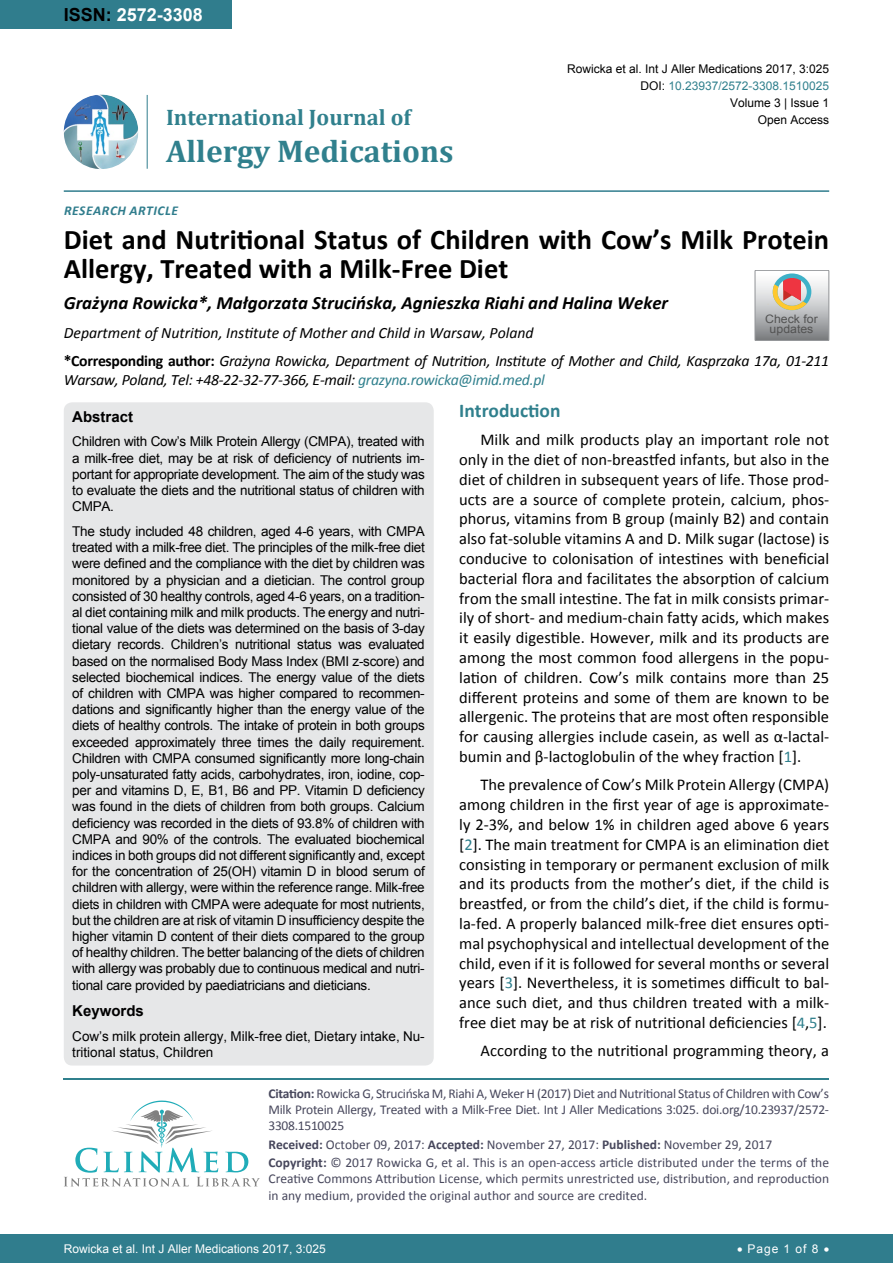
<style>
.page{position:relative;width:893px;height:1263px;background:#fff}
.page>*{position:absolute;margin:0;border:0;box-sizing:border-box;transform-origin:0 0}
.t1{font:700 31.5px "Cambria";color:#30808d}
.t2{font:700 28.5px/28.8px "Calibri";color:#000}
.t3{font:700 22.5px "Cambria";color:#30808d}
.t4{font:700 19.5px "Calibri";color:#30808d}
.t5{font:italic 700 18.75px "Calibri";color:#000}
.t6{font:700 18px "Arial";color:#fff}
.t7{font:16.5px/19.8px "Calibri";color:#000;text-align:justify}
.t8{font:italic 15.75px/28.8px "Calibri";letter-spacing:-.02em;color:#000}
.t9{font:700 15px "Arial";color:#000}
.t10{font:13.5px/16.2px "Arial";letter-spacing:-.02em;color:#000;text-align:justify}
.t11{font:13.5px/16.2px "Calibri";color:#47475c}
.t12{font:13.5px/16.2px "Arial";color:#000}
.t13{font:italic 700 13.5px "Calibri";letter-spacing:.04em;color:#307d8d}
.t14{font:12px/17.2px "Arial";color:#000;text-align:right}
.t15{font:12px "Arial";color:#fff}
.t16{font:12px "Arial";color:#30808d}
.t17{font:11.7px/10.1px "Arial";color:#535353;text-align:center;scale:1.06 1}
.s1{color:#000}
.s2{font-weight:700;font-style:normal}
.s3{color:#30808d}
.s4{font-weight:700}
</style>
<div class="page">
<hr style="left:64px;top:1078px;width:765px;height:1px;background:#30808d">
<svg style="left:64px;top:1100px;width:196px;height:86px"></svg>
<img style="left:64px;top:95px;width:74px;height:74px;border-radius:37px">
<hr style="left:147px;top:95px;width:1px;height:74px;background:#307d8d">
<hr style="left:64px;top:190px;width:765px;height:2px;background:#307d8d">
<div style="left:0;top:1234px;width:893px;height:29px;background:#307d8d"></div>
<div style="left:0;top:0;width:231px;height:28px;background:#307d8d"></div>
<div style="left:64px;top:402px;width:370px;height:663px;background:#e6e7e8;border-radius:9px"></div>
<svg style="left:755px;top:270px;width:74px;height:71px;background:#bcb6b3"></svg>
<h3 class="t6" style="left:64px;top:2px;width:141px"><span class="s1">ISSN:</span> 2572-3308</h3>
<h3 class="t3" style="left:166px;top:101px;width:246px">International Journal of</h3>
<h1 class="t1" style="left:166px;top:129px;width:289px">Allergy Medications</h1>
<p class="t13" style="left:64px;top:202px;width:115px">Research Ar ticle</p>
<p class="t14" style="left:567px;top:60px;width:264px">Rowicka et al. Int J Aller Medications 2017, 3:025</p>
<p class="t16" style="left:640px;top:78px;width:190px"><span class="s1">DOI:</span> 10.23937/2572-3308.1510025</p>
<p class="t14" style="left:730px;top:94px;width:101px">Volume 3 | Issue 1<br>Open Access</p>
<h2 class="t2" style="left:64px;top:224px;width:767px">Diet and Nutritional Status of Children with Cow’s Milk Protein<br>Allergy, Treated with a Milk-Free Diet</h2>
<h3 class="t5" style="left:64px;top:291px;width:606px">Grażyna Rowicka*, Małgorzata Strucińska, Agnieszka Riahi and Halina Weker</h3>
<p class="t8" style="left:64px;top:317px;width:767px">Department of Nutrition, Institute of Mother and Child in Warsaw, Poland<br><span class="s2">*Corresponding author:</span> Grażyna Rowicka, Department of Nutrition, Institute of Mother and Child, Kasprzaka 17a, 01-211</p>
<p class="t8" style="left:64px;top:365px;width:482px">Warsaw, Poland, Tel: +48-22-32-77-366, E-mail: <span class="s3">grazyna.rowicka@imid.med.pl</span></p>
<h3 class="t4" style="left:459px;top:398px;width:103px">Introduction</h3>
<p class="t7" style="left:459px;top:430px;width:371px;text-indent:21px">Milk and milk products play an important role not only in the diet of non-breastfed infants, but also in the diet of children in subsequent years of life. Those prod&shy;ucts are a source of complete protein, calcium, phos&shy;phorus, vitamins from B group (mainly B2) and contain also fat-soluble vitamins A and D. Milk sugar (lactose) is conducive to colonisation of intestines with beneficial bacterial flora and facilitates the absorption of calcium from the small intestine. The fat in milk consists primar&shy;ily of short- and medium-chain fatty acids, which makes it easily digestible. However, milk and its products are among the most common food allergens in the popu&shy;lation of children. Cow’s milk contains more than 25 different proteins and some of them are known to be allergenic. The proteins that are most often responsible for causing allergies include casein, as well as α-lactal&shy;bumin and β-lactoglobulin of the whey fraction [<span class="s3">1</span>].</p>
<p class="t7" style="left:459px;top:775px;width:371px;text-indent:21px">The prevalence of Cow’s Milk Protein Allergy (CMPA) among children in the first year of age is approximate&shy;ly 2-3%, and below 1% in children aged above 6 years [<span class="s3">2</span>]. The main treatment for CMPA is an elimination diet consisting in temporary or permanent exclusion of milk and its products from the mother’s diet, if the child is breastfed, or from the child’s diet, if the child is formu&shy;la-fed. A properly balanced milk-free diet ensures opti&shy;mal psychophysical and intellectual development of the child, even if it is followed for several months or several years [<span class="s3">3</span>]. Nevertheless, it is sometimes difficult to bal&shy;ance such diet, and thus children treated with a milk&shy;free diet may be at risk of nutritional deficiencies [<span class="s3">4</span>,<span class="s3">5</span>].</p>
<p class="t7" style="left:480px;top:1041px;width:350px">According to the nutritional programming theory, a</p>
<p class="t17" style="left:765px;top:314px;width:51px">Check for updates</p>
<p class="t9" style="left:72px;top:406px;width:62px">Abstract</p>
<p class="t10" style="left:72px;top:434px;width:354px">Children with Cow’s Milk Protein Allergy (CMPA), treated with a milk-free diet, may be at risk of deficiency of nutrients im&shy;portant for appropriate development. The aim of the study was to evaluate the diets and the nutritional status of children with CMPA.</p>
<p class="t10" style="left:72px;top:523px;width:354px">The study included 48 children, aged 4-6 years, with CMPA treated with a milk-free diet. The principles of the milk-free diet were defined and the compliance with the diet by children was monitored by a physician and a dietician. The control group consisted of 30 healthy controls, aged 4-6 years, on a tradition&shy;al diet containing milk and milk products. The energy and nutri&shy;tional value of the diets was determined on the basis of 3-day dietary records. Children’s nutritional status was evaluated based on the normalised Body Mass Index (BMI z-score) and selected biochemical indices. The energy value of the diets of children with CMPA was higher compared to recommen&shy;dations and significantly higher than the energy value of the diets of healthy controls. The intake of protein in both groups exceeded approximately three times the daily requirement.<br>Children with CMPA consumed significantly more long-chain poly-unsaturated fatty acids, carbohydrates, iron, iodine, cop&shy;per and vitamins D, E, B1, B6 and PP. Vitamin D deficiency was found in the diets of children from both groups. Calcium deficiency was recorded in the diets of 93.8% of children with CMPA and 90% of the controls. The evaluated biochemical indices in both groups did not different significantly and, except for the concentration of 25(OH) vitamin D in blood serum of children with allergy, were within the reference range. Milk-free diets in children with CMPA were adequate for most nutrients, but the children are at risk of vitamin D insufficiency despite the higher vitamin D content of their diets compared to the group of healthy children. The better balancing of the diets of children with allergy was probably due to continuous medical and nutri&shy;tional care provided by paediatricians and dieticians.</p>
<p class="t9" style="left:72px;top:1001px;width:73px">Keywords</p>
<p class="t12" style="left:72px;top:1028px;width:354px">Cow’s milk protein allergy, Milk-free diet, Dietary intake, Nu&shy;tritional status, Children</p>
<p class="t11" style="left:268px;top:1085px;width:562px;text-align:justify"><span class="s4">Citation:</span> Rowicka G, Strucińska M, Riahi A, Weker H (2017) Diet and Nutritional Status of Children with Cow’s Milk Protein Allergy, Treated with a Milk-Free Diet. Int J Aller Medications 3:025. doi.org/10.23937/2572- 3308.1510025</p>
<p class="t11" style="left:268px;top:1135px;width:562px;line-height:18.3px"><span class="s4">Received:</span> October 09, 2017: <span class="s4">Accepted:</span> November 27, 2017: <span class="s4">Published:</span> November 29, 2017<br><span class="s4">Copyright:</span> © 2017 Rowicka G, et al. This is an open-access article distributed under the terms of the</p>
<p class="t11" style="left:268px;top:1171px;width:562px">Creative Commons Attribution License, which permits unrestricted use, distribution, and reproduction in any medium, provided the original author and source are credited.</p>
<p class="t15" style="left:64px;top:1241px;width:264px">Rowicka et al. Int J Aller Medications 2017, 3:025</p>
<p class="t15" style="left:737px;top:1241px;width:94px">• Page 1 of 8 •</p>
</div>
